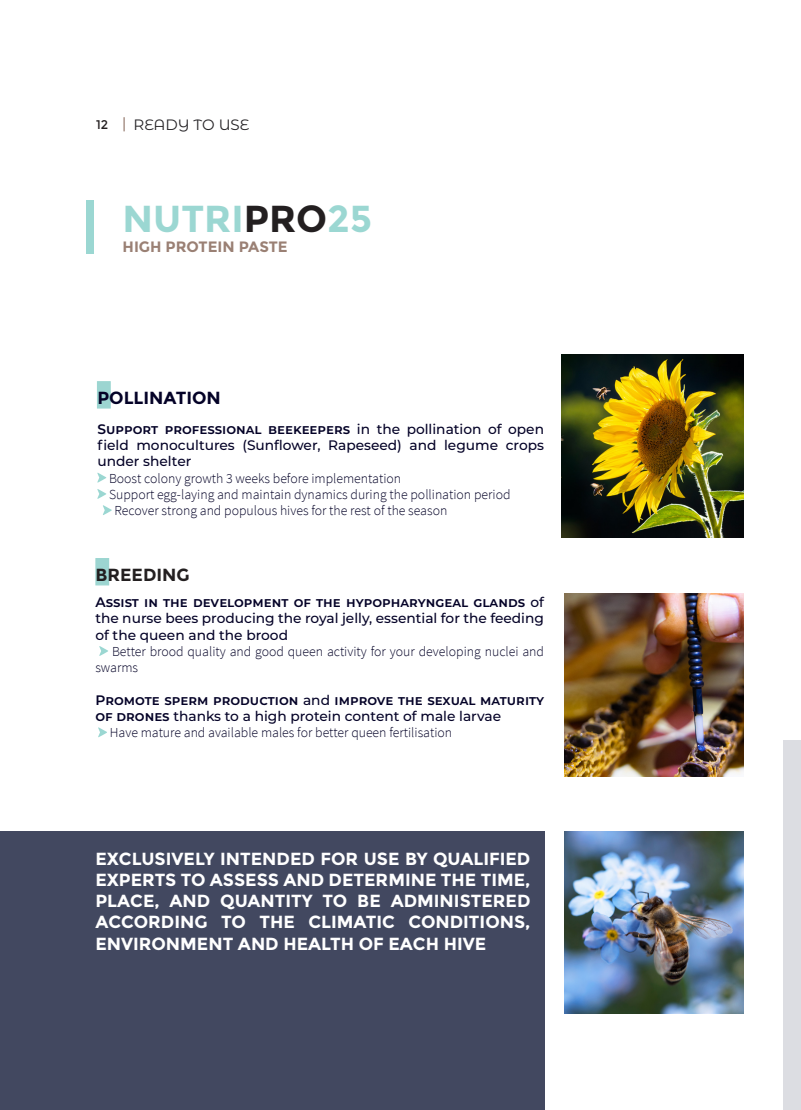
<style>
.page{position:relative;width:801px;height:1110px;background:#fff}
.page>*{position:absolute;margin:0;border:0;box-sizing:border-box;transform-origin:0 0}
.Title_01{font:700 37.5px "Montserrat";color:#9bd7d2}
.Text_02_center{font:700 17.5px/21.2px "Montserrat";color:#fff;text-align:justify}
.Title_03_Left{font:700 17.5px "Montserrat";color:#040227}
.Title_03_Left-2{font:700 17.5px "Montserrat";color:#231f20}
.Title_03_Left-3{font:700 15px "Montserrat";color:#9a8074}
.Title_03_center{font:15px "Montserrat Alternates";color:#262427}
.Text_02_Left{font:300 13.75px/16.2px "Source Sans Pro";color:#040227}
.Text_02_Left-2{font:500 13.75px/16.2px "Montserrat";color:#040227;text-align:justify}
.Text_02_Left-3{font:600 13.75px/16.2px "Montserrat";color:#040227}
.t1{font:12.5px "Montserrat";color:#231f20}
.s1{color:#231f20}
.s2{font-weight:600}
.s3{font-weight:500}
</style>
<div class="page">
<img style="left:564px;top:593px;width:180px;height:182px">
<div style="left:783px;top:739px;width:18px;height:370px;background:#dcdde2"></div>
<div style="left:95px;top:558px;width:14px;height:27px;background:#9cd5d1;border:1px solid #9cd6d1"></div>
<div style="left:97px;top:381px;width:14px;height:27px;background:#9cd5d1;border:1px solid #9cd6d1"></div>
<img style="left:561px;top:354px;width:183px;height:183px">
<svg style="left:97px;top:472px;width:9px;height:10px"></svg>
<svg style="left:97px;top:489px;width:9px;height:9px"></svg>
<svg style="left:103px;top:505px;width:9px;height:10px"></svg>
<svg style="left:99px;top:646px;width:9px;height:9px"></svg>
<svg style="left:98px;top:727px;width:9px;height:10px"></svg>
<div style="left:0;top:831px;width:544px;height:278px;background:#424860"></div>
<img style="left:564px;top:831px;width:180px;height:182px">
<div style="left:87px;top:201px;width:7px;height:53px;background:#9bd7d2"></div>
<svg style="left:123px;top:117px;width:2px;height:14px"></svg>
<p class="t1" style="left:96px;top:117px;width:14px">12</p>
<p class="Title_03_center" style="left:133px;top:114px;width:117px">READY TO USE</p>
<p class="Title_01" style="left:123px;top:196px;width:251px">NUTRI<span class="s1">PRO</span>25</p>
<p class="Title_03_Left-3" style="left:123px;top:238px;width:167px">HIGH PROTEIN PASTE</p>
<p class="Title_03_Left" style="left:97px;top:387px;width:125px">POLLINATION</p>
<p class="Text_02_Left-2" style="left:97px;top:420px;width:448px"><span class="s2">Support professional beekeepers</span> in the pollination of open field monocultures (Sunflower, Rapeseed) and legume crops under shelter</p>
<p class="Text_02_Left" style="left:109px;top:470px;width:294px">Boost colony growth 3 weeks before implementation</p>
<p class="Text_02_Left" style="left:109px;top:486px;width:403px">Support egg-laying and maintain dynamics during the pollination period</p>
<p class="Text_02_Left" style="left:114px;top:502px;width:334px">Recover strong and populous hives for the rest of the season</p>
<p class="Title_03_Left-2" style="left:95px;top:564px;width:96px">BREEDING</p>
<p class="Text_02_Left-2" style="left:95px;top:593px;width:450px"><span class="s2">Assist in the development of the hypopharyngeal glands</span> of the nurse bees producing the royal jelly, essential for the feeding of the queen and the brood</p>
<p class="Text_02_Left" style="left:95px;top:643px;width:450px;text-indent:17px">Better brood quality and good queen activity for your developing nuclei and swarms</p>
<p class="Text_02_Left-3" style="left:95px;top:691px;width:450px">Promote sperm production <span class="s3">and</span> improve the sexual maturity of drones <span class="s3">thanks to a high protein content of male larvae</span></p>
<p class="Text_02_Left" style="left:110px;top:724px;width:344px">Have mature and available males for better queen fertilisation</p>
<p class="Text_02_center" style="left:95px;top:847px;width:436px">EXCLUSIVELY INTENDED FOR USE BY QUALIFIED EXPERTS TO ASSESS AND DETERMINE THE TIME, PLACE, AND QUANTITY TO BE ADMINISTERED ACCORDING TO THE CLIMATIC CONDITIONS, ENVIRONMENT AND HEALTH OF EACH HIVE</p>
</div>
